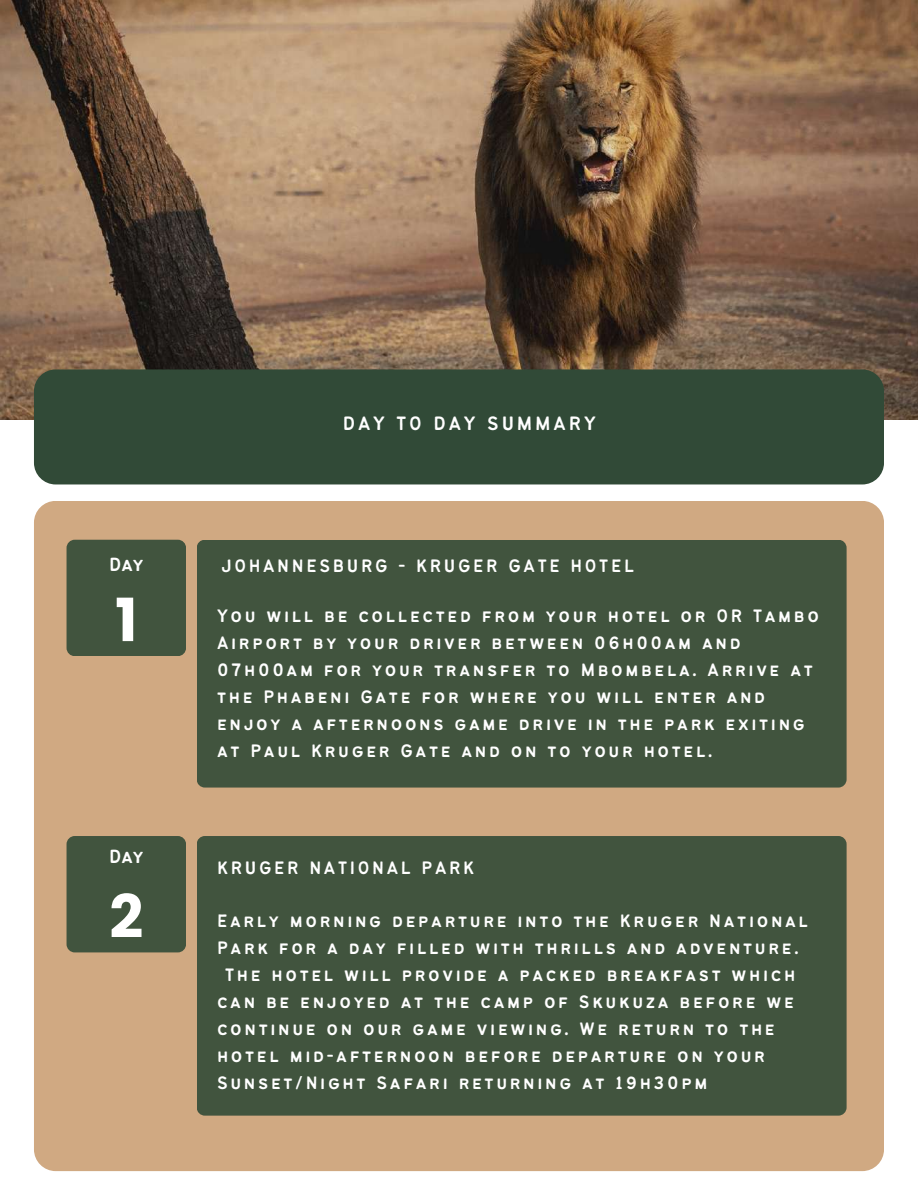
<style>
.page{position:relative;width:918px;height:1188px;background:#fff}
.page>*{position:absolute;margin:0;border:0;box-sizing:border-box;transform-origin:0 0}
.t1{font:700 59.55px "Poppins";color:#fff}
.t2{font:21.3px "Bantayog";letter-spacing:.13em;color:#fff}
.t3{font:21px "Bantayog";color:#fff}
.t4{font:19.8px/27px "Bantayog";letter-spacing:.13em;color:#fff}
</style>
<div class="page">
<img style="left:0;top:0;width:918px;height:420px">
<div style="left:34px;top:369px;width:850px;height:115px;background:#314a37;border-radius:22px"></div>
<div style="left:34px;top:501px;width:850px;height:670px;background:#d0a982;border-radius:22px"></div>
<div style="left:67px;top:540px;width:119px;height:116px;background:#41543e;border-radius:8px"></div>
<div style="left:197px;top:540px;width:650px;height:248px;background:#41543e;border-radius:8px"></div>
<div style="left:197px;top:836px;width:650px;height:280px;background:#41543e;border-radius:8px"></div>
<div style="left:67px;top:836px;width:119px;height:116px;background:#41543e;border-radius:8px"></div>
<p class="t3" style="left:109px;top:556px;width:36px">Day</p>
<h1 class="t1" style="left:115px;top:579px;width:24px">1</h1>
<p class="t3" style="left:109px;top:848px;width:36px">Day</p>
<h1 class="t1" style="left:109px;top:875px;width:36px">2</h1>
<p class="t2" style="left:343px;top:415px;width:255px">DAY TO DAY SUMMARY</p>
<p class="t4" style="left:221px;top:553px;width:414px">JOHANNESBURG - KRUGER GATE HOTEL</p>
<p class="t4" style="left:217px;top:603px;width:604px">You will be collected from your hotel or OR Tambo Airport by your driver between 06h00am and 07h00am for your transfer to Mbombela. Arrive at the Phabeni Gate for where you will enter and enjoy a afternoons game drive in the park exiting at Paul Kruger Gate and on to your hotel.</p>
<p class="t4" style="left:217px;top:856px;width:259px">KRUGER NATIONAL PARK</p>
<p class="t4" style="left:217px;top:909px;width:593px">Early morning departure into the Kruger National</p>
<p class="t4" style="left:217px;top:936px;width:583px">Park for a day filled with thrills and adventure.</p>
<p class="t4" style="left:225px;top:963px;width:572px">The hotel will provide a packed breakfast which</p>
<p class="t4" style="left:217px;top:990px;width:578px">can be enjoyed at the camp of Skukuza before we</p>
<p class="t4" style="left:217px;top:1017px;width:559px">continue on our game viewing. We return to the</p>
<p class="t4" style="left:217px;top:1044px;width:549px">hotel mid-afternoon before departure on your</p>
<p class="t4" style="left:217px;top:1071px;width:492px">Sunset/Night Safari returning at 19h30pm</p>
</div>
